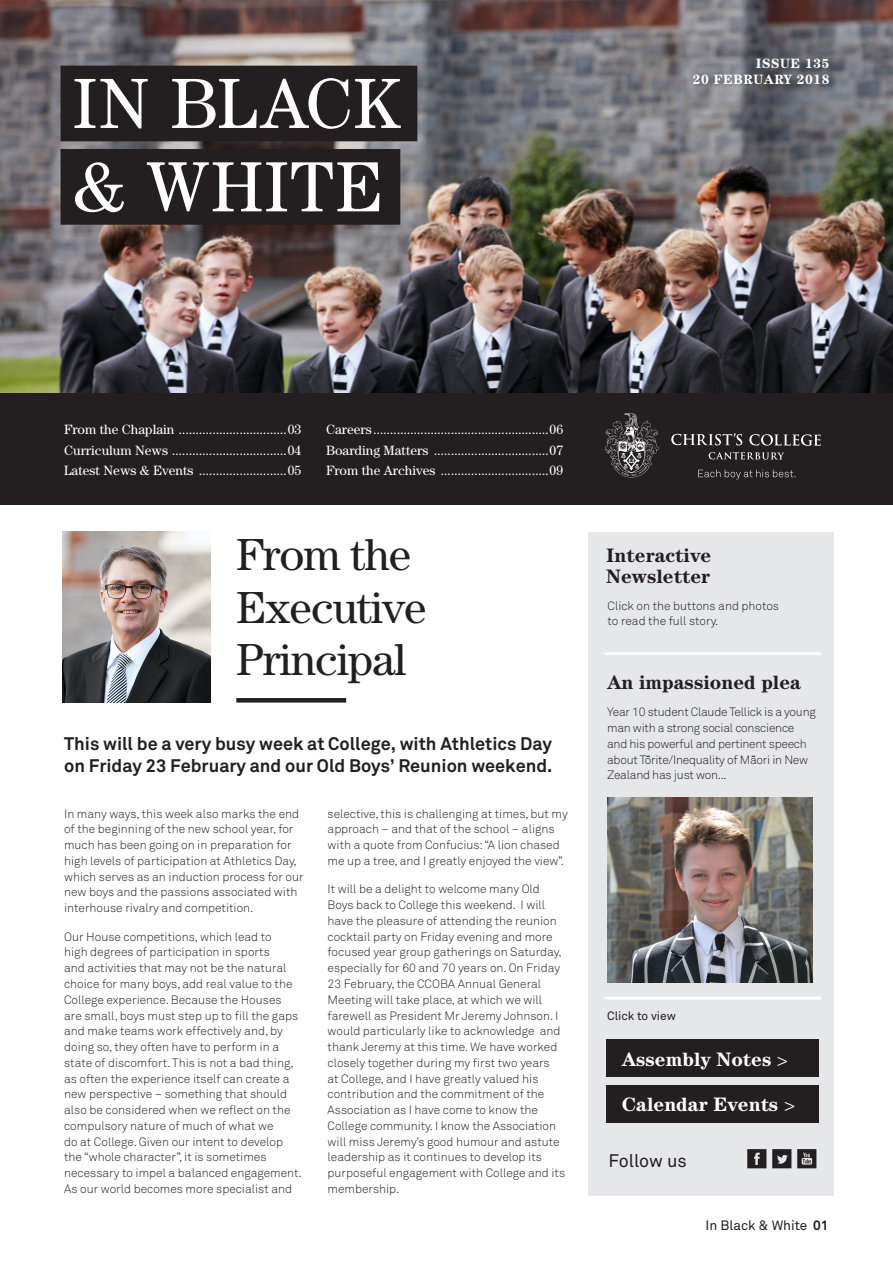
<style>
.page{position:relative;width:893px;height:1263px;background:#fff}
.page>*{position:absolute;margin:0;border:0;box-sizing:border-box;transform-origin:0 0}
.t1{font:71.25px "Century";letter-spacing:.02em;color:#fff}
.Article_Title{font:45px/52.5px "Century";letter-spacing:-.02em;color:#231f20}
.t2{font:700 19.5px/21px "Century";color:#231f20}
.Button_text{font:700 19.5px "Century";color:#fff}
.Introduction_Copy{font:700 18px/22.5px "Akkurat";color:#231f20}
.t3{font:18px "Akkurat";letter-spacing:-.005em;color:#231f20}
.Body_Copy{font:13.5px "Century";color:#fff}
.t4{font:700 13.5px/16.2px "Century";letter-spacing:.04em;color:#fff;text-align:right}
.t5{font:13.5px "Akkurat";color:#231f20}
.Introduction_Copy-2{font:300 12px/15.8px "Akkurat";color:#231f20}
.Body_Copy-2{font:300 12px/15.8px "Akkurat";letter-spacing:-.02em;color:#231f20}
.Body_Copy-3{font:300 12px/15.8px "Akkurat";color:#231f20}
.t6{font:12px "Akkurat";color:#231f20}
.s1{font-weight:400}
.s2{font-weight:700}
</style>
<div class="page">
<img style="left:0;top:0;width:893px;height:393px">
<div style="left:0;top:393px;width:893px;height:112px;background:#231f20"></div>
<img style="left:63px;top:532px;width:147px;height:170px">
<div style="left:588px;top:532px;width:246px;height:663px;background:#e6e7e9"></div>
<hr style="left:605px;top:652px;width:216px;height:3px;background:#fff">
<div style="left:61px;top:66px;width:356px;height:75px;background:#231f20"></div>
<div style="left:61px;top:149px;width:339px;height:76px;background:#231f20"></div>
<svg style="left:772px;top:1149px;width:19px;height:19px"></svg>
<svg style="left:747px;top:1149px;width:19px;height:19px"></svg>
<svg style="left:797px;top:1149px;width:19px;height:19px"></svg>
<div style="left:606px;top:1040px;width:213px;height:37px;background:#231f20"></div>
<div style="left:606px;top:1085px;width:213px;height:37px;background:#231f20"></div>
<svg style="left:605px;top:413px;width:54px;height:64px"></svg>
<svg style="left:671px;top:433px;width:71px;height:12px"></svg>
<svg style="left:749px;top:434px;width:72px;height:12px"></svg>
<svg style="left:709px;top:452px;width:75px;height:8px"></svg>
<svg style="left:698px;top:470px;width:97px;height:9px"></svg>
<hr style="left:605px;top:997px;width:216px;height:3px;background:#fff">
<svg style="left:236px;top:698px;width:110px;height:4px"></svg>
<img style="left:607px;top:797px;width:205px;height:185px">
<p class="t1" style="left:73px;top:62px;width:328px">IN BLACK</p>
<p class="t1" style="left:73px;top:145px;width:311px">&amp; WHITE</p>
<p class="t4" style="left:693px;top:55px;width:138px">ISSUE 135<br>20 FEBRUARY 2018</p>
<p class="Body_Copy" style="left:64px;top:422px;width:238px">From the Chaplain ................................03</p>
<p class="Body_Copy" style="left:64px;top:442px;width:238px">Curriculum News ..................................04</p>
<p class="Body_Copy" style="left:64px;top:462px;width:238px">Latest News &amp; Events ..........................05</p>
<p class="Body_Copy" style="left:326px;top:422px;width:238px">Careers....................................................06</p>
<p class="Body_Copy" style="left:326px;top:442px;width:238px">Boarding Matters ..................................07</p>
<p class="Body_Copy" style="left:326px;top:462px;width:238px">From the Archives ................................09</p>
<p class="Article_Title" style="left:236px;top:528px;width:192px">From the<br>Executive<br>Principal</p>
<p class="Introduction_Copy" style="left:64px;top:732px;width:490px">This will be a very busy week at College, with Athletics Day on Friday 23 February and our Old Boys’ Reunion weekend.</p>
<p class="Introduction_Copy-2" style="left:64px;top:806px;width:241px">In many ways, this week also marks the end of the beginning of the new school year, for much has been going on in preparation for high levels of participation at Athletics Day, which serves as an induction process for our new boys and the passions associated with interhouse rivalry and competition.</p>
<p class="Introduction_Copy-2" style="left:64px;top:929px;width:239px">Our House competitions, which lead to<br>high degrees of participation in sports<br>and activities that may not be the natural choice for many boys, add real value to the College experience. Because the Houses are small, boys must step up to fill the gaps and make teams work effectively and, by doing so, they often have to perform in a state of discomfort. This is not a bad thing, as often the experience itself can create a new perspective – something that should also be considered when we reflect on the compulsory nature of much of what we<br>do at College. Given our intent to develop the “whole character”, it is sometimes necessary to impel a balanced engagement.<br>As our world becomes more specialist and</p>
<p class="Introduction_Copy-2" style="left:328px;top:806px;width:242px">selective, this is challenging at times, but my approach – and that of the school – aligns with a quote from Confucius: “A lion chased me up a tree, and I greatly enjoyed the view”.</p>
<p class="Introduction_Copy-2" style="left:328px;top:882px;width:239px">It will be a delight to welcome many Old Boys back to College this weekend. I will have the pleasure of attending the reunion cocktail party on Friday evening and more focused year group gatherings on Saturday, especially for 60 and 70 years on. On Friday 23 February, the CCOBA Annual General Meeting will take place, at which we will farewell as President Mr Jeremy Johnson. I would particularly like to acknowledge and thank Jeremy at this time. We have worked closely together during my first two years<br>at College, and I have greatly valued his contribution and the commitment of the Association as I have come to know the College community. I know the Association will miss Jeremy’s good humour and astute leadership as it continues to develop its purposeful engagement with College and its membership.</p>
<p class="t2" style="left:606px;top:544px;width:107px">Interactive<br>Newsletter</p>
<p class="Body_Copy-3" style="left:608px;top:598px;width:173px">Click on the buttons and photos to read the full story.</p>
<p class="t2" style="left:607px;top:672px;width:195px">An impassioned plea</p>
<p class="Body_Copy-2" style="left:607px;top:704px;width:210px">Year 10 student Claude Tellick is a young man with a strong social conscience and his powerful and pertinent speech about Torite/Inequality of Maori in New Zealand has just won...</p>
<p class="t6" style="left:607px;top:1009px;width:70px">Click to view</p>
<p class="Button_text" style="left:622px;top:1048px;width:168px">Assembly Notes <span class="s1">&gt;</span></p>
<p class="Button_text" style="left:622px;top:1093px;width:175px">Calendar Events <span class="s1">&gt;</span></p>
<p class="t3" style="left:608px;top:1150px;width:80px">Follow us</p>
<p class="t5" style="left:706px;top:1217px;width:124px">In Black &amp; White <span class="s2">01</span></p>
</div>
